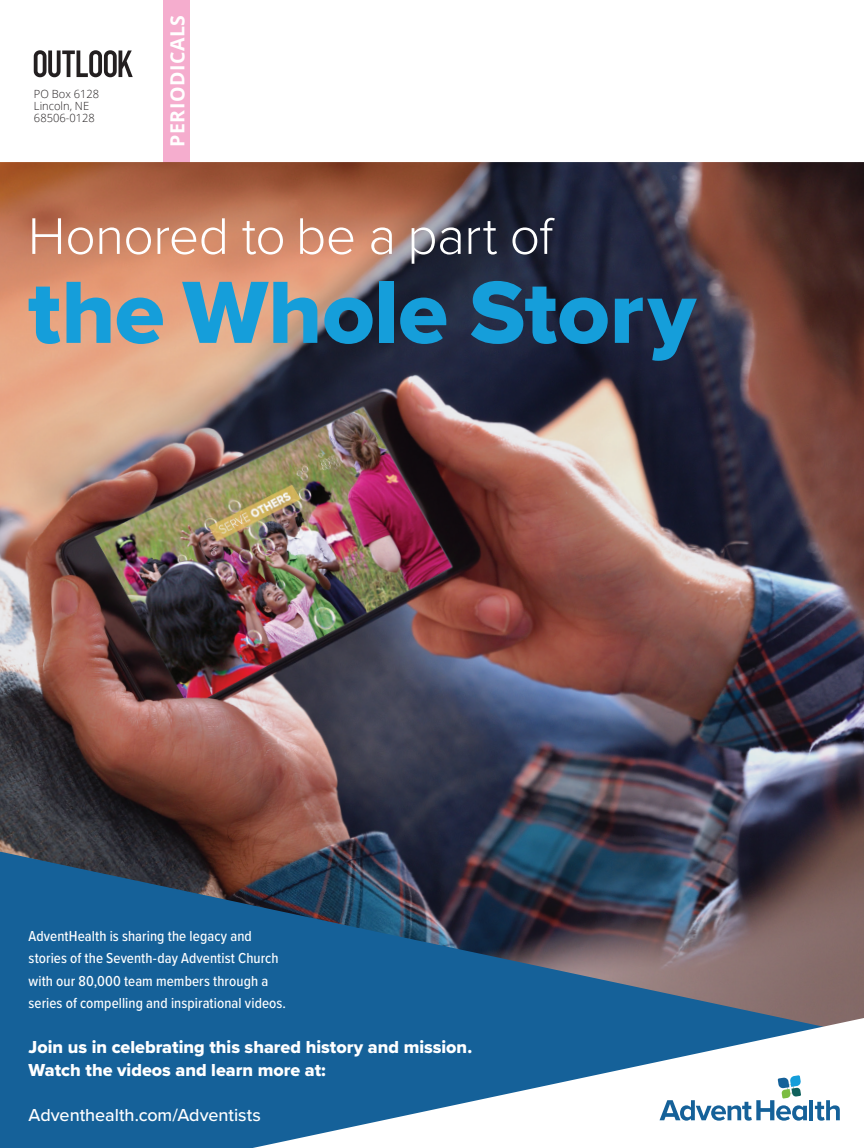
<style>
.page{position:relative;width:864px;height:1148px;background:#fff}
.page>*{position:absolute;margin:0;border:0;box-sizing:border-box;transform-origin:0 0}
.t1{font:91.5px "Proxima Nova Extrabld";letter-spacing:-.005em;color:#159eda}
.t2{font:300 53.4px "Proxima Nova";letter-spacing:-.01em;color:#fff}
.t3{font:700 19.5px "Open Sans";letter-spacing:.03em;color:#fff}
.t4{font:18px/22.5px "Proxima Nova Extrabld";color:#fff}
.t5{font:500 18px "Proxima Nova";color:#fff}
.t6{font:500 15px/22.5px "Proxima Nova Cond";letter-spacing:.005em;color:#fff}
.t7{font:300 11.25px "Open Sans";color:#231f20}
</style>
<div class="page">
<div style="left:163px;top:0;width:27px;height:162px;background:#f5adce"></div>
<svg style="left:34px;top:50px;width:99px;height:27px"></svg>
<img style="left:0;top:162px;width:864px;height:856px">
<svg style="left:0;top:851px;width:856px;height:297px;background:#2f577b"></svg>
<svg style="left:253px;top:1018px;width:611px;height:130px;fill:#156199"></svg>
<hr style="left:810px;top:1100px;width:3px;height:20px;background:#156199">
<svg style="left:815px;top:1100px;width:25px;height:20px"></svg>
<svg style="left:660px;top:1075px;width:147px;height:45px"></svg>
<p class="t7" style="left:34px;top:86px;width:67px">PO Box 6128</p>
<p class="t7" style="left:34px;top:98px;width:57px">Lincoln, NE</p>
<p class="t7" style="left:34px;top:110px;width:62px">68506-0128</p>
<p class="t3" style="left:164px;top:147px;width:134px;rotate:-90deg">PERIODICALS</p>
<p class="t2" style="left:28px;top:196px;width:527px">Honored to be a part of</p>
<p class="t1" style="left:28px;top:244px;width:670px">the Whole Story</p>
<p class="t6" style="left:29px;top:923px;width:259px">AdventHealth is sharing the legacy and stories of the Seventh-day Adventist Church with our 80,000 team members through a series of compelling and inspirational videos.</p>
<p class="t4" style="left:29px;top:1035px;width:445px">Join us in celebrating this shared history and mission.<br>Watch the videos and learn more at:</p>
<p class="t5" style="left:29px;top:1101px;width:234px">Adventhealth.com/Adventists</p>
</div>
